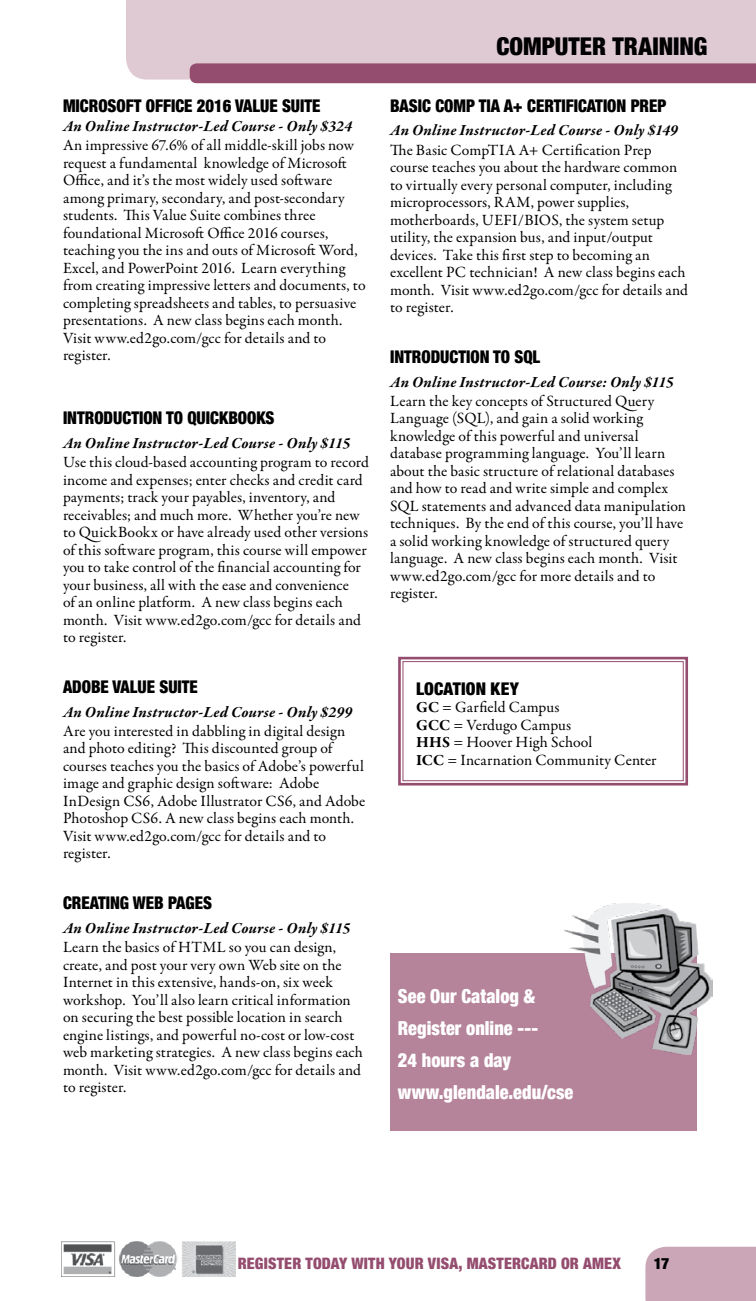
<style>
.page{position:relative;width:756px;height:1301px;background:#fff}
.page>*{position:absolute;margin:0;border:0;box-sizing:border-box;transform-origin:0 0}
.t1{font:900 condensed 24.5px "Helvetica Neue";color:#000}
.t2{font:900 condensed 19.25px/31.8px "Helvetica Neue";letter-spacing:.005em;color:#fff;scale:.95 1}
.t3{font:900 condensed 17.5px "Helvetica Neue";color:#000;scale:.95 1}
.t4{font:900 condensed 17.5px "Helvetica Neue";color:#000}
.t5{font:15.75px/17.5px "Garamond Premr Pro";letter-spacing:.005em;color:#000}
.t6{font:italic 700 15.75px "Garamond Premr Pro";letter-spacing:.02em;color:#000}
.t7{font:900 condensed 15.75px "Helvetica Neue";letter-spacing:.015em;color:#954d6f}
.t8{font:900 condensed 15.75px "Helvetica Neue";color:#000}
.s1{font-weight:700}
</style>
<div class="page">
<div style="left:645px;top:1247px;width:111px;height:54px;background:#caa6b7"></div>
<div style="left:126px;top:0;width:630px;height:80px;background:#dfcad4"></div>
<div style="left:190px;top:63px;width:566px;height:20px;background:#954d6f"></div>
<img style="left:62px;top:1241px;width:173px;height:35px">
<svg style="left:398px;top:656px;width:291px;height:130px"></svg>
<div style="left:403px;top:661px;width:281px;height:120px;border:1px solid #954d6f"></div>
<div style="left:390px;top:953px;width:306px;height:178px;background:#b5839a"></div>
<img style="left:564px;top:904px;width:148px;height:150px">
<p class="t3" style="left:63px;top:94px;width:273px">MICROSOFT OFFICE 2016 VALUE SUITE</p>
<p class="t6" style="left:63px;top:116px;width:291px">An Online Instructor-Led Course - Only $324</p>
<p class="t5" style="left:63px;top:137px;width:304px">An impressive 67.6% of all middle-skill jobs now request a fundamental knowledge of Microsoft Office, and it’s the most widely used software among primary, secondary, and post-secondary students. This Value Suite combines three foundational Microsoft Office 2016 courses, teaching you the ins and outs of Microsoft Word, Excel, and PowerPoint 2016. Learn everything from creating impressive letters and documents, to completing spreadsheets and tables, to persuasive presentations. A new class begins each month.<br>Visit www.ed2go.com/gcc for details and to register.</p>
<p class="t3" style="left:63px;top:407px;width:214px">INTRODUCTION TO QUICKBOOKS</p>
<p class="t6" style="left:63px;top:433px;width:289px">An Online Instructor-Led Course - Only $115</p>
<p class="t5" style="left:63px;top:454px;width:308px">Use this cloud-based accounting program to record income and expenses; enter checks and credit card payments; track your payables, inventory, and receivables; and much more. Whether you’re new to QuickBookx or have already used other versions of this software program, this course will empower you to take control of the financial accounting for your business, all with the ease and convenience<br>of an online platform. A new class begins each month. Visit www.ed2go.com/gcc for details and to register.</p>
<p class="t3" style="left:63px;top:676px;width:31px">ADOBE</p>
<p class="t3" style="left:113px;top:676px;width:19px">VALUE</p>
<p class="t3" style="left:159px;top:676px;width:18px">SUITE</p>
<p class="t6" style="left:63px;top:702px;width:291px">An Online Instructor-Led Course - Only $299</p>
<p class="t5" style="left:63px;top:723px;width:304px">Are you interested in dabbling in digital design and photo editing? This discounted group of courses teaches you the basics of Adobe’s powerful image and graphic design software: Adobe InDesign CS6, Adobe Illustrator CS6, and Adobe Photoshop CS6. A new class begins each month.<br>Visit www.ed2go.com/gcc for details and to register.</p>
<p class="t3" style="left:63px;top:892px;width:19px">CREATING</p>
<p class="t3" style="left:133px;top:892px;width:12px">WEB</p>
<p class="t3" style="left:168px;top:892px;width:48px">PAGE S</p>
<p class="t6" style="left:63px;top:918px;width:289px">An Online Instructor-Led Course - Only $115</p>
<p class="t5" style="left:63px;top:939px;width:302px">Learn the basics of HTML so you can design, create, and post your very own Web site on the Internet in this extensive, hands-on, six week workshop. You’ll also learn critical information on securing the best possible location in search engine listings, and powerful no-cost or low-cost web marketing strategies. A new class begins each month. Visit www.ed2go.com/gcc for details and to register.</p>
<h1 class="t1" style="left:496px;top:32px;width:213px">COMPUTER TRAINING</h1>
<p class="t3" style="left:390px;top:94px;width:292px">BASIC COMP TIA A+ CERTIFICATION PREP</p>
<p class="t6" style="left:390px;top:121px;width:290px">An Online Instructor-Led Course - Only $149</p>
<p class="t5" style="left:390px;top:141px;width:300px">The Basic CompTIA A+ Certification Prep course teaches you about the hardware common to virtually every personal computer, including microprocessors, RAM, power supplies, motherboards, UEFI/BIOS, the system setup utility, the expansion bus, and input/output devices. Take this first step to becoming an excellent PC technician! A new class begins each month. Visit www.ed2go.com/gcc for details and to register.</p>
<p class="t3" style="left:390px;top:346px;width:160px">INTRODUCTION TO SQL</p>
<p class="t6" style="left:390px;top:372px;width:285px">An Online Instructor-Led Course: Only $115</p>
<p class="t5" style="left:390px;top:393px;width:298px">Learn the key concepts of Structured Query Language (SQL), and gain a solid working knowledge of this powerful and universal database programming language. You’ll learn about the basic structure of relational databases and how to read and write simple and complex SQL statements and advanced data manipulation techniques. By the end of this course, you’ll have a solid working knowledge of structured query language. A new class begins each month. Visit www.ed2go.com/gcc for more details and to register.</p>
<p class="t4" style="left:416px;top:678px;width:31px">LOCATION</p>
<p class="t4" style="left:491px;top:678px;width:15px">KEY</p>
<p class="t5" style="left:416px;top:699px;width:242px"><span class="s1">GC</span> = Garfield Campus<br><span class="s1">GCC</span> = Verdugo Campus<br><span class="s1">HHS</span> = Hoover High School<br><span class="s1">ICC</span> = Incarnation Community Center</p>
<p class="t2" style="left:398px;top:980px;width:186px">SEE OUR CATALOG &amp;<br>REGISTER ONLINE ---<br>24 HOURS A DAY<br>WWW.GLENDALE.EDU/CSE</p>
<p class="t7" style="left:238px;top:1254px;width:371px">REGISTER TODAY WITH YOUR VISA, MASTERCARD OR AMEX</p>
<p class="t8" style="left:654px;top:1254px;width:17px">17</p>
</div>
